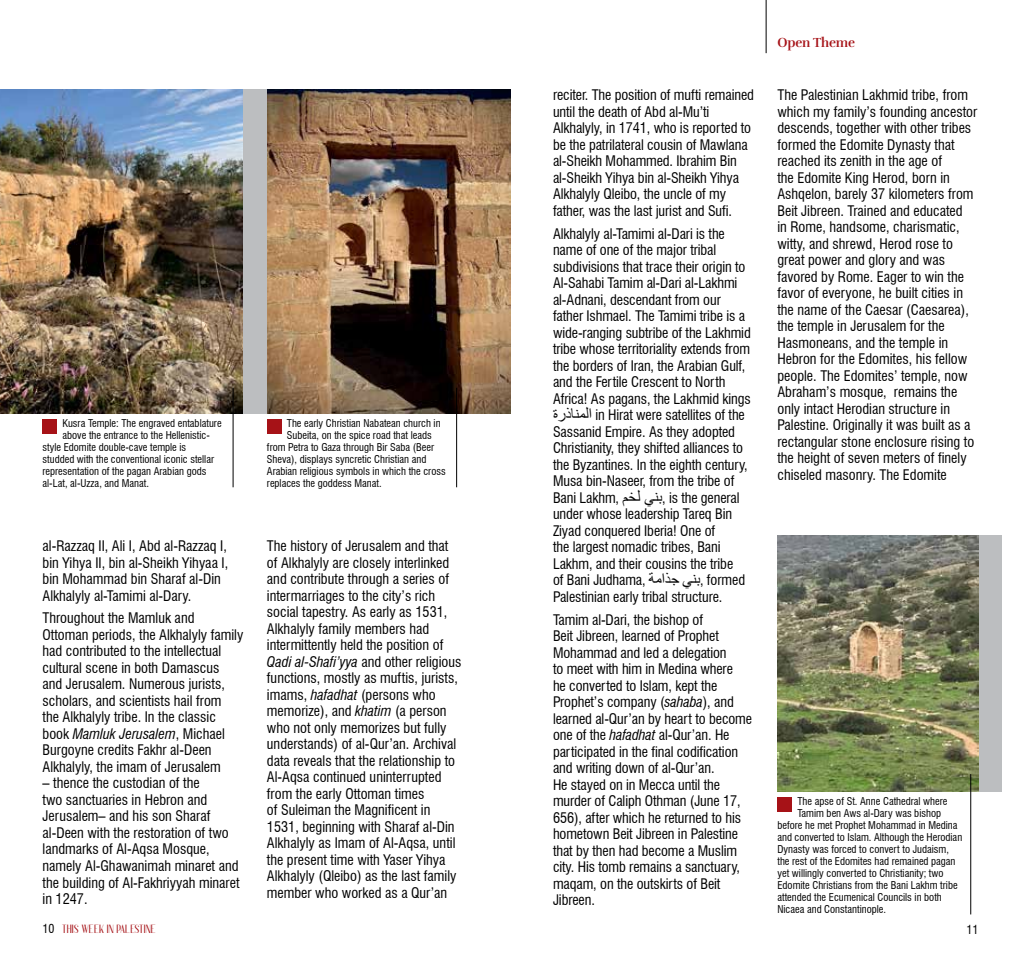
<style>
.page{position:relative;width:1021px;height:957px;background:#fff}
.page>*{position:absolute;margin:0;border:0;box-sizing:border-box;transform-origin:0 0}
.t1{font:16.5px "Arial";color:#000}
.t2{font:condensed 14.25px/16.5px "Swiss 721 BT";color:#000}
.t3{font:700 13.5px "Rufina";letter-spacing:-.01em;color:#a61217;scale:.96 1}
.t4{font:700 12px "Anteric";color:#a61217}
.t5{font:condensed 12px "Swiss 721 BT";color:#000}
.t6{font:condensed 10.5px "Swiss 721 BT";color:#000}
.s1{font-style:italic}
.s2{font-family:"Arial";font-stretch:normal;font-size:16.5px}
.s3{font-family:"Swiss 721 BT";font-weight:400;font-stretch:condensed;color:#000}
</style>
<div class="page">
<hr style="left:765px;top:0;width:1px;height:53px;background:#000">
<img style="left:0;top:89px;width:243px;height:325px">
<img style="left:267px;top:89px;width:243px;height:325px">
<div style="left:243px;top:89px;width:24px;height:325px;background:#bcbec0"></div>
<div style="left:978px;top:535px;width:23px;height:256px;background:#bcbec0"></div>
<div style="left:43px;top:419px;width:14px;height:15px;background:#a61217"></div>
<div style="left:267px;top:419px;width:15px;height:15px;background:#a61217"></div>
<hr style="left:233px;top:388px;width:1px;height:99px;background:#000">
<hr style="left:456px;top:388px;width:1px;height:99px;background:#000">
<img style="left:777px;top:535px;width:201px;height:256px">
<hr style="left:970px;top:774px;width:1px;height:140px;background:#000">
<div style="left:777px;top:797px;width:15px;height:15px;background:#a61217"></div>
<p class="t6" style="left:63px;top:417px;width:161px">Kusra Temple: The engraved entablature</p>
<p class="t6" style="left:63px;top:429px;width:149px">above the entrance to the Hellenistic-</p>
<p class="t6" style="left:43px;top:441px;width:145px">style Edomite double-cave temple is</p>
<p class="t6" style="left:43px;top:453px;width:173px">studded with the conventional iconic stellar</p>
<p class="t6" style="left:43px;top:465px;width:165px">representation of the pagan Arabian gods</p>
<p class="t6" style="left:43px;top:477px;width:108px">al-Lat, al-Uzza, and Manat.</p>
<p class="t2" style="left:43px;top:537px;width:187px">al-Razzaq II, Ali I, Abd al-Razzaq I, bin Yihya II, bin al-Sheikh Yihyaa I, bin Mohammad bin Sharaf al-Din Alkhalyly al-Tamimi al-Dary.</p>
<p class="t2" style="left:43px;top:610px;width:202px">Throughout the Mamluk and Ottoman periods, the Alkhalyly family had contributed to the intellectual cultural scene in both Damascus<br>and Jerusalem. Numerous jurists, scholars, and scientists hail from<br>the Alkhalyly tribe. In the classic book <span class="s1">Mamluk Jerusalem</span>, Michael Burgoyne credits Fakhr al-Deen Alkhalyly, the imam of Jerusalem</p>
<p class="t2" style="left:43px;top:775px;width:198px">– thence the custodian of the<br>two sanctuaries in Hebron and<br>Jerusalem– and his son Sharaf al-Deen with the restoration of two landmarks of Al-Aqsa Mosque, namely Al-Ghawanimah minaret and the building of Al-Fakhriyyah minaret in 1247.</p>
<p class="t6" style="left:287px;top:417px;width:155px">The early Christian Nabatean church in</p>
<p class="t6" style="left:287px;top:429px;width:146px">Subeita, on the spice road that leads</p>
<p class="t6" style="left:267px;top:441px;width:169px">from Petra to Gaza through Bir Saba (Beer</p>
<p class="t6" style="left:267px;top:453px;width:161px">Sheva), displays syncretic Christian and</p>
<p class="t6" style="left:267px;top:465px;width:180px">Arabian religious symbols in which the cross</p>
<p class="t6" style="left:267px;top:477px;width:116px">replaces the goddess Manat.</p>
<p class="t2" style="left:267px;top:537px;width:196px">The history of Jerusalem and that of Alkhalyly are closely interlinked and contribute through a series of intermarriages to the city’s rich social tapestry. As early as 1531, Alkhalyly family members had intermittently held the position of <span class="s1">Qadi al-Shafi’yya</span> and other religious functions, mostly as muftis, jurists, imams, <span class="s1">hafadhat</span> (persons who memorize), and <span class="s1">khatim</span> (a person who not only memorizes but fully understands) of al-Qur’an. Archival data reveals that the relationship to Al-Aqsa continued uninterrupted from the early Ottoman times<br>of Suleiman the Magnificent in 1531, beginning with Sharaf al-Din Alkhalyly as Imam of Al-Aqsa, until the present time with Yaser Yihya Alkhalyly (Qleibo) as the last family member who worked as a Qur’an</p>
<p class="t2" style="left:553px;top:87px;width:202px">reciter. The position of mufti remained until the death of Abd al-Mu’ti Alkhalyly, in 1741, who is reported to be the patrilateral cousin of Mawlana al-Sheikh Mohammed. Ibrahim Bin al-Sheikh Yihya bin al-Sheikh Yihya Alkhalyly Qleibo, the uncle of my father, was the last jurist and Sufi.</p>
<p class="t2" style="left:553px;top:225px;width:199px">Alkhalyly al-Tamimi al-Dari is the name of one of the major tribal subdivisions that trace their origin to Al-Sahabi Tamim al-Dari al-Lakhmi al-Adnani, descendant from our father Ishmael. The Tamimi tribe is a wide-ranging subtribe of the Lakhmid tribe whose territoriality extends from the borders of Iran, the Arabian Gulf, and the Fertile Crescent to North Africa! As pagans, the Lakhmid kings</p>
<p class="t1" style="left:553px;top:403px;width:40px">ا لمناذرة</p>
<p class="t2" style="left:553px;top:407px;width:196px;text-indent:42px">in Hirat were satellites of the<br>Sassanid Empire. As they adopted<br>Christianity, they shifted alliances to the Byzantines. In the eighth century,<br>Musa bin-Naseer, from the tribe of<br>Bani Lakhm, <span class="s2">لخم بني</span> , is the general under whose leadership Tareq Bin<br>Ziyad conquered Iberia! One of<br>the largest nomadic tribes, Bani<br>Lakhm, and their cousins the tribe<br>of Bani Judhama,</p>
<p class="t1" style="left:649px;top:568px;width:32px">جذامة</p>
<p class="t2" style="left:553px;top:572px;width:194px;text-indent:129px"><span class="s2">بني</span> , formed<br>Palestinian early tribal structure.</p>
<p class="t2" style="left:553px;top:611px;width:200px">Tamim al-Dari, the bishop of<br>Beit Jibreen, learned of Prophet<br>Mohammad and led a delegation<br>to meet with him in Medina where<br>he converted to Islam, kept the<br>Prophet’s company (<span class="s1">sahaba</span>), and learned al-Qur’an by heart to become one of the <span class="s1">hafadhat</span> al-Qur’an. He participated in the final codification and writing down of al-Qur’an.<br>He stayed on in Mecca until the murder of Caliph Othman (June 17,<br>656), after which he returned to his hometown Beit Jibreen in Palestine that by then had become a Muslim city. His tomb remains a sanctuary, maqam, on the outskirts of Beit<br>Jibreen.</p>
<p class="t3" style="left:777px;top:34px;width:82px">Open Theme</p>
<p class="t2" style="left:777px;top:87px;width:201px">The Palestinian Lakhmid tribe, from which my family’s founding ancestor descends, together with other tribes formed the Edomite Dynasty that reached its zenith in the age of<br>the Edomite King Herod, born in Ashqelon, barely 37 kilometers from Beit Jibreen. Trained and educated<br>in Rome, handsome, charismatic, witty, and shrewd, Herod rose to great power and glory and was favored by Rome. Eager to win the favor of everyone, he built cities in the name of the Caesar (Caesarea), the temple in Jerusalem for the Hasmoneans, and the temple in Hebron for the Edomites, his fellow people. The Edomites’ temple, now Abraham’s mosque, remains the only intact Herodian structure in Palestine. Originally it was built as a rectangular stone enclosure rising to the height of seven meters of finely chiseled masonry. The Edomite</p>
<p class="t6" style="left:797px;top:795px;width:151px">The apse of St. Anne Cathedral where</p>
<p class="t6" style="left:797px;top:807px;width:145px">Tamim ben Aws al-Dary was bishop</p>
<p class="t6" style="left:777px;top:819px;width:181px">before he met Prophet Mohammad in Medina</p>
<p class="t6" style="left:777px;top:831px;width:186px">and converted to Islam. Although the Herodian</p>
<p class="t6" style="left:777px;top:843px;width:173px">Dynasty was forced to convert to Judaism,</p>
<p class="t6" style="left:777px;top:855px;width:180px">the rest of the Edomites had remained pagan</p>
<p class="t6" style="left:777px;top:867px;width:168px">yet willingly converted to Christianity; two</p>
<p class="t6" style="left:777px;top:879px;width:182px">Edomite Christians from the Bani Lakhm tribe</p>
<p class="t6" style="left:777px;top:891px;width:166px">attended the Ecumenical Councils in both</p>
<p class="t6" style="left:777px;top:903px;width:110px">Nicaea and Constantinople.</p>
<p class="t4" style="left:43px;top:922px;width:115px"><span class="s3">10</span> THIS WEEK IN PALESTINE</p>
<p class="t5" style="left:966px;top:922px;width:13px">11</p>
</div>
